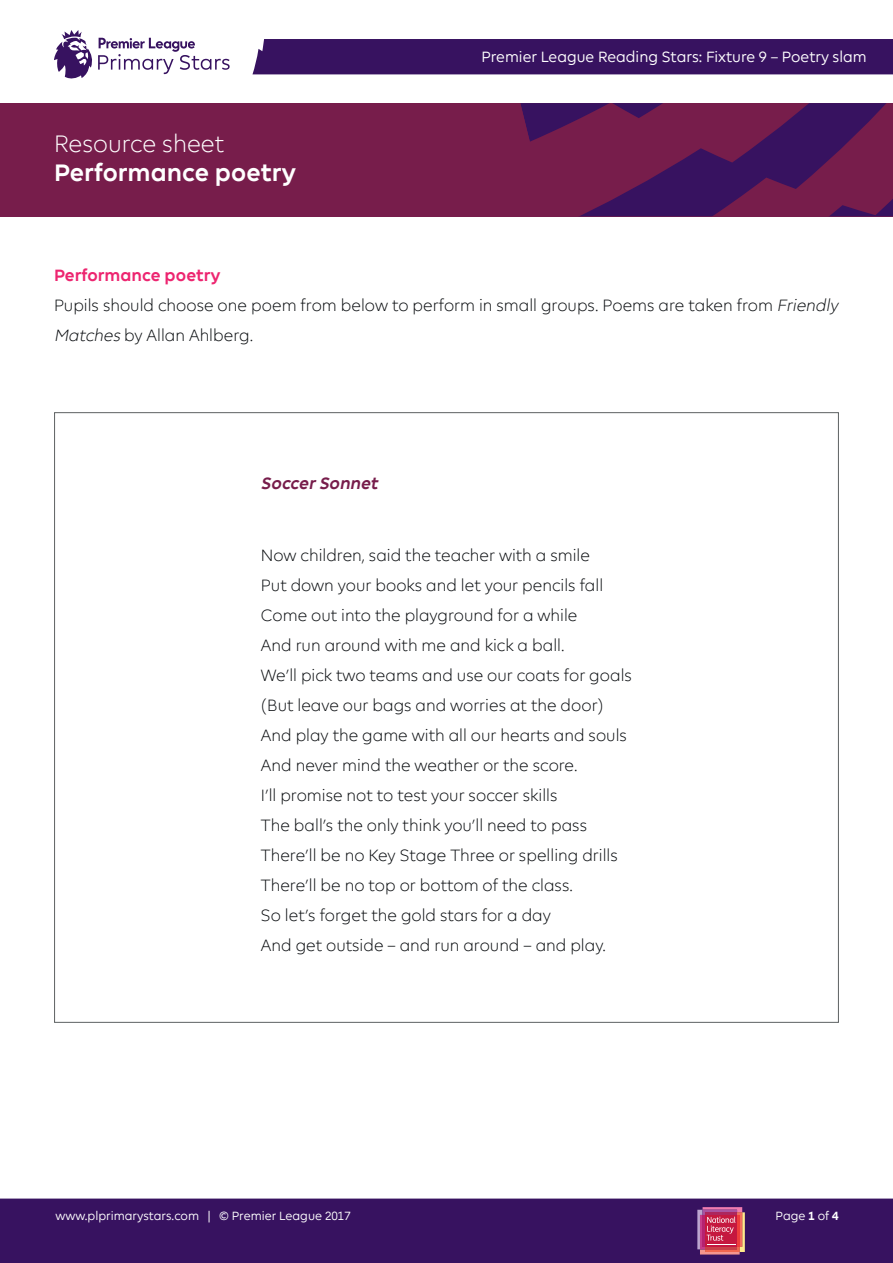
<style>
.page{position:relative;width:893px;height:1263px;background:#fff}
.page>*{position:absolute;margin:0;border:0;box-sizing:border-box;transform-origin:0 0}
.Resources_Heading{font:700 24px "Premier League";color:#fff}
.Resourcs_sheet{font:300 24px "Premier League";color:#fff}
.Body_text{font:300 16.5px/30px "Premier League";color:#090c0f}
.Pink_Header{font:700 16.5px "Premier League";color:#ed2570}
.Body_text-2{font:italic 700 16.5px "Premier League";color:#771d4b}
.Resource_identifier{font:15px "Premier League";color:#fff}
.t1{font:12px "Premier League";color:#fff}
.s1{font-style:italic}
.s2{font-weight:700}
</style>
<div class="page">
<div style="left:0;top:1198px;width:893px;height:65px;background:#371260"></div>
<div style="left:0;top:103px;width:893px;height:113px;background:#771d4b"></div>
<svg style="left:520px;top:103px;width:373px;height:113px"></svg>
<div style="left:252px;top:39px;width:641px;height:35px;background:#371260"></div>
<svg style="left:697px;top:1207px;width:48px;height:47px;background:#cb526d"></svg>
<svg style="left:54px;top:30px;width:176px;height:49px"></svg>
<p class="Resourcs_sheet" style="left:54px;top:131px;width:172px">Resource sheet</p>
<p class="Resources_Heading" style="left:54px;top:159px;width:244px">Performance poetry</p>
<h1 class="Resource_identifier" style="left:481px;top:49px;width:387px">Premier League Reading Stars: Fixture 9 – Poetry slam</h1>
<p class="Pink_Header" style="left:54px;top:266px;width:168px">Performance poetry</p>
<p class="Body_text" style="left:54px;top:290px;width:788px">Pupils should choose one poem from below to perform in small groups. Poems are taken from <span class="s1">Friendly<br>Matches</span> by Allan Ahlberg.</p>
<p class="Body_text-2" style="left:261px;top:474px;width:122px">Soccer Sonnet</p>
<p class="Body_text" style="left:261px;top:541px;width:331px">Now children, said the teacher with a smile</p>
<p class="Body_text" style="left:261px;top:571px;width:344px">Put down your books and let your pencils fall</p>
<p class="Body_text" style="left:261px;top:601px;width:318px">Come out into the playground for a while</p>
<p class="Body_text" style="left:261px;top:631px;width:305px">And run around with me and kick a ball.</p>
<p class="Body_text" style="left:261px;top:661px;width:373px">We’ll pick two teams and use our coats for goals</p>
<p class="Body_text" style="left:261px;top:691px;width:344px">(But leave our bags and worries at the door)</p>
<p class="Body_text" style="left:261px;top:721px;width:367px">And play the game with all our hearts and souls</p>
<p class="Body_text" style="left:261px;top:751px;width:318px">And never mind the weather or the score.</p>
<p class="Body_text" style="left:261px;top:781px;width:298px">I’ll promise not to test your soccer skills</p>
<p class="Body_text" style="left:261px;top:811px;width:328px">The ball’s the only think you’ll need to pass</p>
<p class="Body_text" style="left:261px;top:841px;width:358px">There’ll be no Key Stage Three or spelling drills</p>
<p class="Body_text" style="left:261px;top:871px;width:313px">There’ll be no top or bottom of the class.</p>
<p class="Body_text" style="left:261px;top:901px;width:291px">So let’s forget the gold stars for a day</p>
<p class="Body_text" style="left:261px;top:931px;width:347px">And get outside – and run around – and play.</p>
<p class="t1" style="left:55px;top:1209px;width:297px">www.plprimarystars.com | © Premier League 2017</p>
<p class="t1" style="left:776px;top:1209px;width:65px">Page <span class="s2">1</span> of <span class="s2">4</span></p>
</div>
